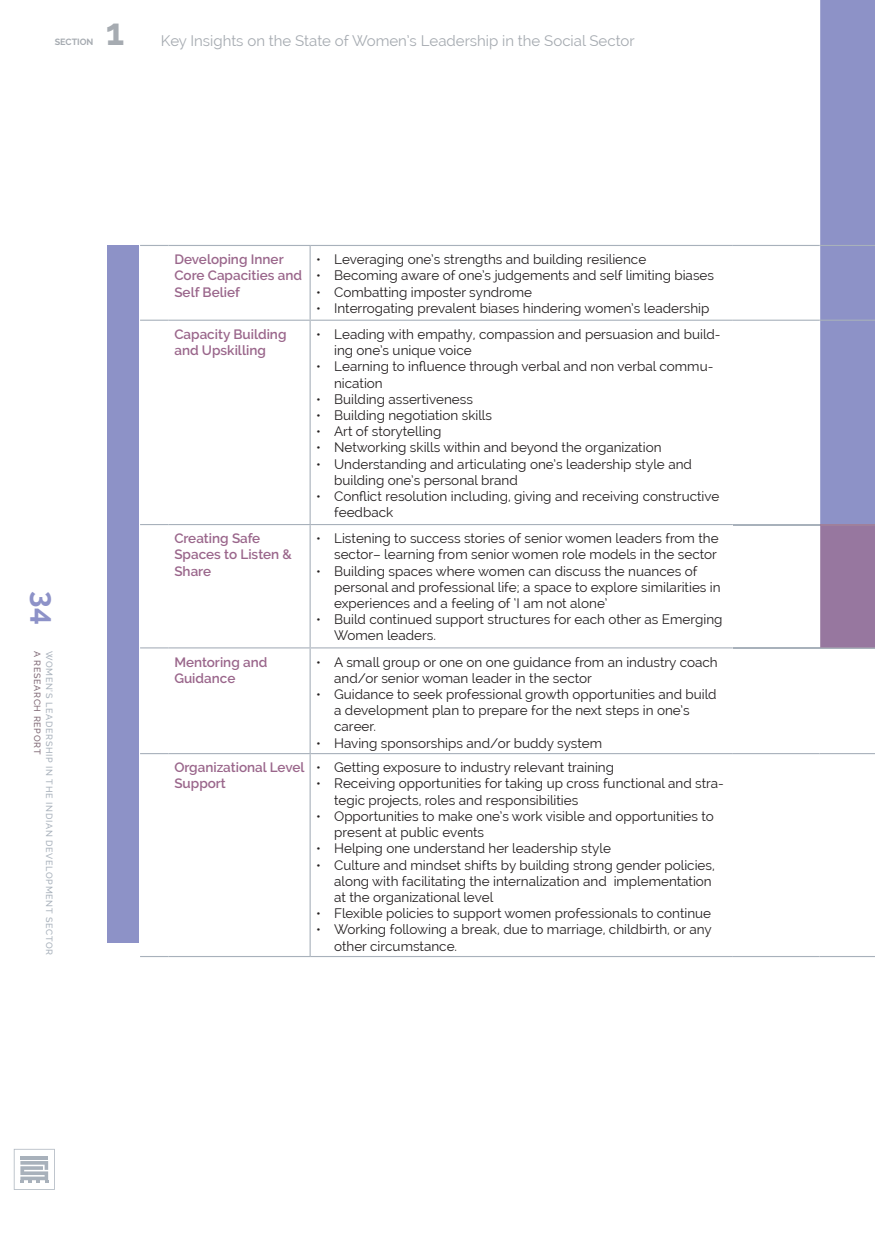
<style>
.page{position:relative;width:875px;height:1245px;background:#fff}
.page>*{position:absolute;margin:0;border:0;box-sizing:border-box;transform-origin:0 0}
.t1{font:700 37.5px "Raleway";color:#a6abb1}
.t2{font:700 29.55px "Raleway";color:#8d92c8}
.t3{font:15px "Raleway";color:#a6abb1}
.t4{font:13.5px/16.2px "Raleway";color:#231f20}
.t5{font:600 13.5px/16.2px "Raleway";color:#9a668b}
.t6{font:500 9px "Raleway";letter-spacing:.075em;color:#a8b1bb}
.t7{font:500 9px "Raleway";letter-spacing:.075em;color:#806a76}
.t8{font:700 9px "Raleway";color:#a6abb1}
</style>
<div class="page">
<svg style="left:14px;top:1149px;width:41px;height:41px"></svg>
<svg style="left:140px;top:245px;width:28px;height:1px"></svg>
<hr style="left:168px;top:245px;width:142px;height:1px;background:#a8b1bb">
<hr style="left:310px;top:245px;width:423px;height:1px;background:#a8b1bb">
<hr style="left:310px;top:246px;width:1px;height:74px;background:#a8b1bb">
<hr style="left:733px;top:245px;width:87px;height:1px;background:#a8b1bb">
<svg style="left:140px;top:320px;width:28px;height:1px"></svg>
<hr style="left:168px;top:320px;width:142px;height:1px;background:#a8b1bb">
<hr style="left:310px;top:320px;width:423px;height:1px;background:#a8b1bb">
<hr style="left:310px;top:321px;width:1px;height:203px;background:#a8b1bb">
<hr style="left:733px;top:320px;width:87px;height:1px;background:#a8b1bb">
<svg style="left:140px;top:524px;width:28px;height:1px"></svg>
<hr style="left:168px;top:524px;width:142px;height:1px;background:#a8b1bb">
<hr style="left:310px;top:524px;width:423px;height:1px;background:#a8b1bb">
<hr style="left:310px;top:525px;width:1px;height:122px;background:#a8b1bb">
<hr style="left:733px;top:524px;width:87px;height:1px;background:#a8b1bb">
<svg style="left:140px;top:647px;width:28px;height:1px"></svg>
<hr style="left:168px;top:647px;width:142px;height:1px;background:#a8b1bb">
<hr style="left:310px;top:647px;width:423px;height:1px;background:#a8b1bb">
<hr style="left:310px;top:648px;width:1px;height:105px;background:#a8b1bb">
<hr style="left:733px;top:647px;width:87px;height:1px;background:#a8b1bb">
<svg style="left:140px;top:753px;width:28px;height:1px"></svg>
<hr style="left:168px;top:753px;width:142px;height:1px;background:#a8b1bb">
<hr style="left:310px;top:753px;width:423px;height:1px;background:#a8b1bb">
<hr style="left:310px;top:754px;width:1px;height:202px;background:#a8b1bb">
<hr style="left:733px;top:753px;width:87px;height:1px;background:#a8b1bb">
<hr style="left:820px;top:753px;width:55px;height:1px;background:#a8b1bb">
<svg style="left:140px;top:956px;width:28px;height:1px"></svg>
<hr style="left:168px;top:956px;width:142px;height:1px;background:#a8b1bb">
<hr style="left:310px;top:956px;width:423px;height:1px;background:#a8b1bb">
<hr style="left:733px;top:956px;width:87px;height:1px;background:#a8b1bb">
<hr style="left:820px;top:956px;width:55px;height:1px;background:#a8b1bb">
<div style="left:107px;top:245px;width:31px;height:697px;background:#8d92c7"></div>
<svg style="left:820px;top:0;width:55px;height:648px;background:#8f8dbf"></svg>
<p class="t8" style="left:55px;top:37px;width:40px">SECTION</p>
<h1 class="t1" style="left:106px;top:10px;width:20px">1</h1>
<p class="t3" style="left:161px;top:32px;width:475px">Key Insights on the State of Women’s Leadership in the Social Sector</p>
<h2 class="t2" style="left:61px;top:591px;width:35px;rotate:90deg">34</h2>
<p class="t7" style="left:43px;top:651px;width:105px;rotate:90deg">A RESEARCH REPORT</p>
<p class="t6" style="left:55px;top:651px;width:306px;rotate:90deg">WOMEN’S LEADERSHIP IN THE INDIAN DEVELOPMENT SECTOR</p>
<p class="t5" style="left:174px;top:251px;width:129px">Developing Inner<br>Core Capacities and<br>Self Belief</p>
<p class="t4" style="left:316px;top:251px;width:332px">• Leveraging one’s strengths and building resilience</p>
<p class="t4" style="left:316px;top:267px;width:399px">• Becoming aware of one’s judgements and self limiting biases</p>
<p class="t4" style="left:316px;top:284px;width:217px">• Combatting imposter syndrome</p>
<p class="t4" style="left:316px;top:300px;width:395px">• Interrogating prevalent biases hindering women’s leadership</p>
<p class="t5" style="left:174px;top:326px;width:114px">Capacity Building and Upskilling</p>
<p class="t4" style="left:334px;top:326px;width:388px;text-indent:-18px">• Leading with empathy, compassion and persuasion and build&shy;ing one’s unique voice</p>
<p class="t4" style="left:334px;top:358px;width:381px;text-indent:-18px">• Learning to influence through verbal and non verbal commu&shy;nication</p>
<p class="t4" style="left:316px;top:391px;width:158px">• Building assertiveness</p>
<p class="t4" style="left:316px;top:407px;width:177px">• Building negotiation skills</p>
<p class="t4" style="left:316px;top:423px;width:127px">• Art of storytelling</p>
<p class="t4" style="left:316px;top:439px;width:347px">• Networking skills within and beyond the organization</p>
<p class="t4" style="left:334px;top:456px;width:359px;text-indent:-18px">• Understanding and articulating one’s leadership style and building one’s personal brand</p>
<p class="t4" style="left:334px;top:488px;width:387px;text-indent:-18px">• Conflict resolution including, giving and receiving constructive feedback</p>
<p class="t5" style="left:174px;top:530px;width:119px">Creating Safe<br>Spaces to Listen &amp;<br>Share</p>
<p class="t4" style="left:316px;top:530px;width:404px;text-align:right">• Listening to success stories of senior women leaders from the sector– learning from senior women role models in the sector</p>
<p class="t4" style="left:334px;top:563px;width:388px;text-indent:-18px">• Building spaces where women can discuss the nuances of personal and professional life; a space to explore similarities in experiences and a feeling of ‘I am not alone’</p>
<p class="t4" style="left:334px;top:611px;width:390px;text-indent:-18px">• Build continued support structures for each other as Emerging<br>Women leaders.</p>
<p class="t5" style="left:174px;top:654px;width:95px">Mentoring and<br>Guidance</p>
<p class="t4" style="left:334px;top:654px;width:385px;text-indent:-18px">• A small group or one on one guidance from an industry coach and/or senior woman leader in the sector</p>
<p class="t4" style="left:334px;top:686px;width:384px;text-indent:-18px">• Guidance to seek professional growth opportunities and build a development plan to prepare for the next steps in one’s career.</p>
<p class="t4" style="left:316px;top:735px;width:288px">• Having sponsorships and/or buddy system</p>
<p class="t5" style="left:174px;top:759px;width:132px">Organizational Level<br>Support</p>
<p class="t4" style="left:316px;top:759px;width:299px">• Getting exposure to industry relevant training</p>
<p class="t4" style="left:334px;top:776px;width:391px;text-indent:-18px">• Receiving opportunities for taking up cross functional and stra&shy;tegic projects, roles and responsibilities</p>
<p class="t4" style="left:334px;top:808px;width:381px;text-indent:-18px">• Opportunities to make one’s work visible and opportunities to present at public events</p>
<p class="t4" style="left:316px;top:840px;width:296px">• Helping one understand her leadership style</p>
<p class="t4" style="left:334px;top:857px;width:382px;text-indent:-18px">• Culture and mindset shifts by building strong gender policies, along with facilitating the internalization and implementation at the organizational level</p>
<p class="t4" style="left:316px;top:905px;width:396px">• Flexible policies to support women professionals to continue</p>
<p class="t4" style="left:334px;top:921px;width:379px;text-indent:-18px">• Working following a break, due to marriage, childbirth, or any other circumstance.</p>
</div>
